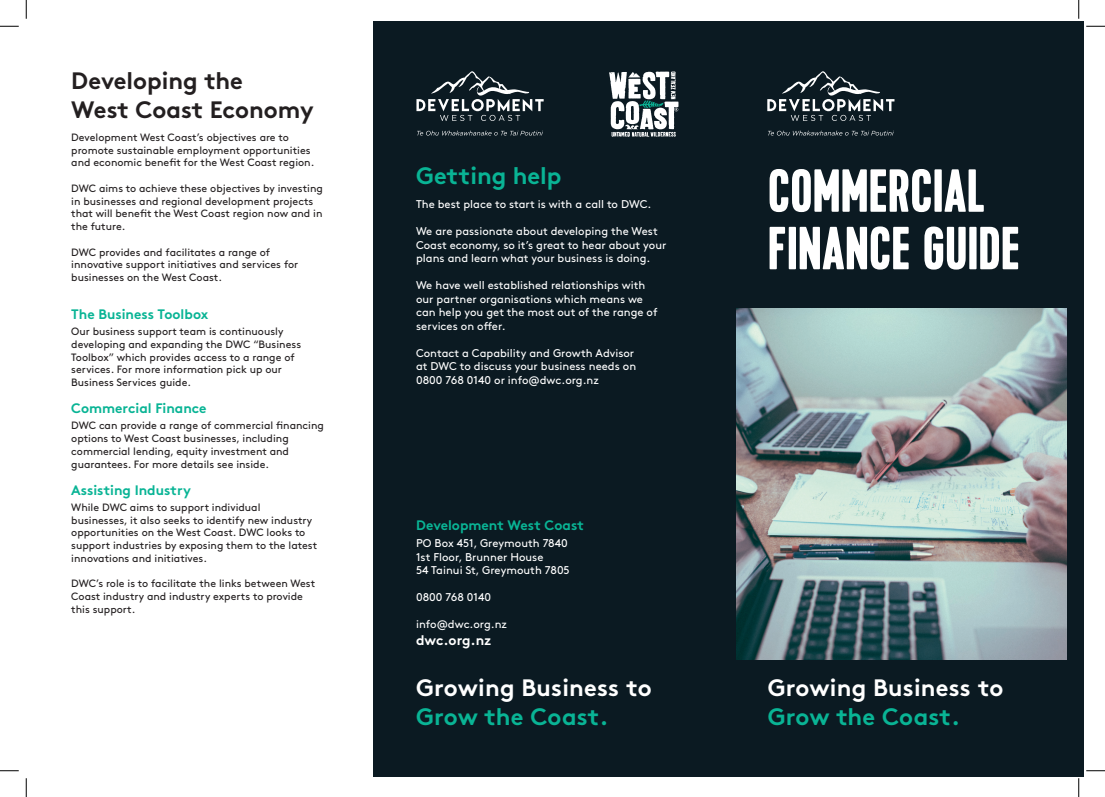
<style>
.page{position:relative;width:1105px;height:797px;background:#fff}
.page>*{position:absolute;margin:0;border:0;box-sizing:border-box;transform-origin:0 0}
.t1{font:700 60.62px/57.5px "Kapra";color:#fff}
.t2{font:700 23.75px "Brown Std";color:#09b495}
.t3{font:700 23.75px "Brown Std";letter-spacing:.01em;color:#fff}
.t4{font:700 23.75px/28.5px "Brown Std";color:#231f20}
.t5{font:700 13.75px "Brown Std";color:#09b495}
.t6{font:700 13.75px "Brown Std";color:#fff}
.t7{font:11.25px/13.5px "Brown Std";color:#fff}
.t8{font:10.62px/12.8px "Brown Std";color:#231f20}
</style>
<div class="page">
<div style="left:374px;top:21px;width:710px;height:755px;background:#0b1a22"></div>
<img style="left:737px;top:308px;width:329px;height:351px">
<svg style="left:416px;top:71px;width:128px;height:50px"></svg>
<svg style="left:417px;top:131px;width:126px;height:4px"></svg>
<svg style="left:767px;top:71px;width:127px;height:50px"></svg>
<svg style="left:768px;top:131px;width:126px;height:4px"></svg>
<svg style="left:609px;top:71px;width:69px;height:66px"></svg>
<svg style="left:0;top:25px;width:19px;height:2px"></svg>
<svg style="left:1086px;top:25px;width:19px;height:2px"></svg>
<svg style="left:0;top:770px;width:19px;height:1px"></svg>
<svg style="left:1086px;top:770px;width:19px;height:1px"></svg>
<svg style="left:25px;top:0;width:2px;height:19px"></svg>
<svg style="left:25px;top:778px;width:2px;height:19px"></svg>
<svg style="left:1078px;top:0;width:1px;height:19px"></svg>
<svg style="left:1078px;top:778px;width:1px;height:19px"></svg>
<h2 class="t4" style="left:71px;top:66px;width:244px">Developing the<br>West Coast Economy</h2>
<p class="t8" style="left:71px;top:131px;width:245px">Development West Coast’s objectives are to promote sustainable employment opportunities and economic benefit for the West Coast region.</p>
<p class="t8" style="left:71px;top:182px;width:253px">DWC aims to achieve these objectives by investing in businesses and regional development projects that will benefit the West Coast region now and in the future.</p>
<p class="t8" style="left:71px;top:246px;width:229px">DWC provides and facilitates a range of innovative support initiatives and services for businesses on the West Coast.</p>
<p class="t5" style="left:71px;top:305px;width:139px">The Business Toolbox</p>
<p class="t8" style="left:71px;top:325px;width:231px">Our business support team is continuously developing and expanding the DWC “Business Toolbox” which provides access to a range of services. For more information pick up our Business Services guide.</p>
<p class="t5" style="left:71px;top:400px;width:137px">Commercial Finance</p>
<p class="t8" style="left:71px;top:419px;width:254px">DWC can provide a range of commercial financing options to West Coast businesses, including commercial lending, equity investment and guarantees. For more details see inside.</p>
<p class="t5" style="left:71px;top:481px;width:121px">Assisting Industry</p>
<p class="t8" style="left:71px;top:501px;width:247px">While DWC aims to support individual businesses, it also seeks to identify new industry opportunities on the West Coast. DWC looks to support industries by exposing them to the latest innovations and initiatives.</p>
<p class="t8" style="left:71px;top:577px;width:245px">DWC’s role is to facilitate the links between West<br>Coast industry and industry experts to provide this support.</p>
<h2 class="t2" style="left:416px;top:161px;width:147px">Getting help</h2>
<p class="t7" style="left:416px;top:197px;width:237px">The best place to start is with a call to DWC.</p>
<p class="t7" style="left:416px;top:224px;width:252px">We are passionate about developing the West<br>Coast economy, so it’s great to hear about your plans and learn what your business is doing.</p>
<p class="t7" style="left:416px;top:278px;width:243px">We have well established relationships with our partner organisations which means we can help you get the most out of the range of services on offer.</p>
<p class="t7" style="left:416px;top:346px;width:222px">Contact a Capability and Growth Advisor at DWC to discuss your business needs on<br>0800 768 0140 or info@dwc.org.nz</p>
<p class="t5" style="left:416px;top:517px;width:169px">Development West Coast</p>
<p class="t7" style="left:416px;top:536px;width:155px">PO Box 451, Greymouth 7840<br>1st Floor, Brunner House<br>54 Tainui St, Greymouth 7805</p>
<p class="t7" style="left:416px;top:590px;width:77px">0800 768 0140</p>
<p class="t7" style="left:416px;top:617px;width:92px">info@dwc.org.nz</p>
<p class="t6" style="left:416px;top:631px;width:77px">dwc.org.nz</p>
<h2 class="t3" style="left:416px;top:673px;width:237px">Growing Business to</h2>
<h2 class="t2" style="left:416px;top:702px;width:194px">Grow the Coast.</h2>
<h1 class="t1" style="left:768px;top:164px;width:254px">COMMERCIAL<br>FINANCE GUIDE</h1>
<h2 class="t3" style="left:768px;top:673px;width:237px">Growing Business to</h2>
<h2 class="t2" style="left:768px;top:702px;width:194px">Grow the Coast.</h2>
</div>
